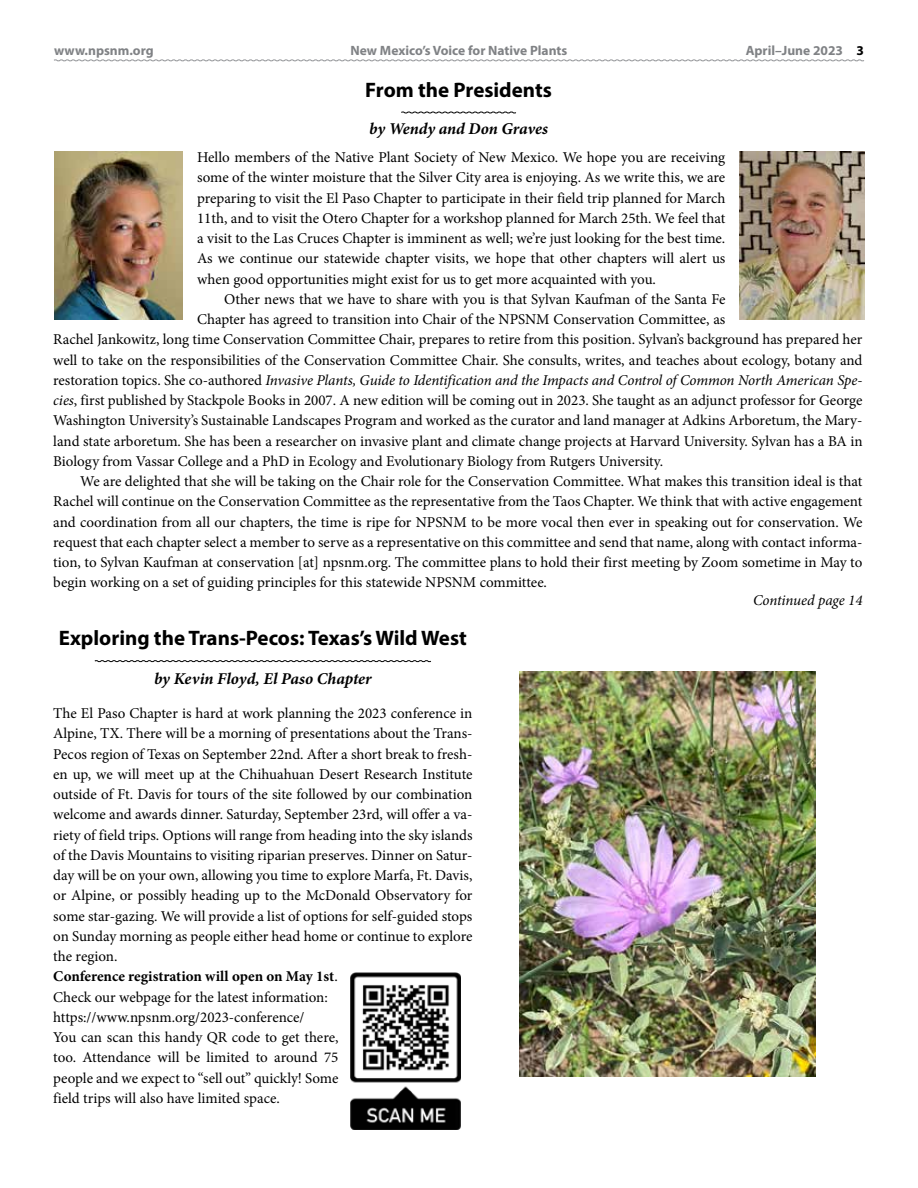
<style>
.page{position:relative;width:918px;height:1188px;background:#fff}
.page>*{position:absolute;margin:0;border:0;box-sizing:border-box;transform-origin:0 0}
.t1{font:700 21px "Myriad Pro";color:#000}
.t2{font:italic 700 16.5px "Minion Pro";letter-spacing:-.005em;color:#000}
.t3{font:15px/20.2px "Minion Pro";letter-spacing:-.005em;color:#000;text-align:justify}
.t4{font:italic 15px "Minion Pro";letter-spacing:-.01em;color:#000}
.t5{font:700 13.5px "Myriad Pro";color:#808285}
.s1{color:#000}
.s2{font-style:normal}
.s3{font-style:italic}
.s4{font-weight:700}
</style>
<div class="page">
<img style="left:740px;top:151px;width:124px;height:169px">
<svg style="left:401px;top:111px;width:115px;height:3px"></svg>
<img style="left:54px;top:151px;width:128px;height:169px">
<svg style="left:94px;top:660px;width:337px;height:2px"></svg>
<img style="left:351px;top:972px;width:109px;height:158px">
<img style="left:520px;top:671px;width:295px;height:405px">
<svg style="left:54px;top:59px;width:810px;height:3px"></svg>
<p class="t5" style="left:54px;top:42px;width:101px">www.npsnm.org</p>
<p class="t5" style="left:351px;top:42px;width:218px">New Mexico’s Voice for Native Plants</p>
<p class="t5" style="left:746px;top:42px;width:120px">April–June 2023 <span class="s1">3</span></p>
<h1 class="t1" style="left:365px;top:76px;width:188px">From the Presidents</h1>
<p class="t2" style="left:369px;top:117px;width:180px">by Wendy and Don Graves</p>
<p class="t3" style="left:197px;top:147px;width:530px">Hello members of the Native Plant Society of New Mexico. We hope you are receiving some of the winter moisture that the Silver City area is enjoying. As we write this, we are preparing to visit the El Paso Chapter to participate in their field trip planned for March 11th, and to visit the Otero Chapter for a workshop planned for March 25th. We feel that a visit to the Las Cruces Chapter is imminent as well; we’re just looking for the best time.<br>As we continue our statewide chapter visits, we hope that other chapters will alert us when good opportunities might exist for us to get more acquainted with you.</p>
<p class="t3" style="left:224px;top:289px;width:503px">Other news that we have to share with you is that Sylvan Kaufman of the Santa Fe</p>
<p class="t3" style="left:197px;top:309px;width:530px">Chapter has agreed to transition into Chair of the NPSNM Conservation Committee, as</p>
<p class="t3" style="left:53px;top:330px;width:811px">Rachel Jankowitz, long time Conservation Committee Chair, prepares to retire from this position. Sylvan’s background has prepared her</p>
<p class="t3" style="left:53px;top:350px;width:811px">well to take on the responsibilities of the Conservation Committee Chair. She consults, writes, and teaches about ecology, botany and</p>
<p class="t4" style="left:53px;top:370px;width:811px"><span class="s2">restoration topics. She co-authored</span> Invasive Plants, Guide to Identification and the Impacts and Control of Common North American Spe-</p>
<p class="t3" style="left:53px;top:390px;width:811px"><span class="s3">cies</span>, first published by Stackpole Books in 2007. A new edition will be coming out in 2023. She taught as an adjunct professor for George</p>
<p class="t3" style="left:53px;top:411px;width:811px">Washington University’s Sustainable Landscapes Program and worked as the curator and land manager at Adkins Arboretum, the Mary-</p>
<p class="t3" style="left:53px;top:431px;width:811px">land state arboretum. She has been a researcher on invasive plant and climate change projects at Harvard University. Sylvan has a BA in</p>
<p class="t3" style="left:53px;top:451px;width:611px">Biology from Vassar College and a PhD in Ecology and Evolutionary Biology from Rutgers University.</p>
<p class="t3" style="left:80px;top:471px;width:784px">We are delighted that she will be taking on the Chair role for the Conservation Committee. What makes this transition ideal is that</p>
<p class="t3" style="left:53px;top:492px;width:811px">Rachel will continue on the Conservation Committee as the representative from the Taos Chapter. We think that with active engagement</p>
<p class="t3" style="left:53px;top:512px;width:811px">and coordination from all our chapters, the time is ripe for NPSNM to be more vocal then ever in speaking out for conservation. We</p>
<p class="t3" style="left:53px;top:532px;width:811px">request that each chapter select a member to serve as a representative on this committee and send that name, along with contact informa-</p>
<p class="t3" style="left:53px;top:552px;width:811px">tion, to Sylvan Kaufman at conservation [at] npsnm.org. The committee plans to hold their first meeting by Zoom sometime in May to</p>
<p class="t3" style="left:53px;top:573px;width:495px">begin working on a set of guiding principles for this statewide NPSNM committee.</p>
<h1 class="t1" style="left:59px;top:625px;width:410px">Exploring the Trans-Pecos: Texas’s Wild West</h1>
<p class="t2" style="left:154px;top:667px;width:219px">by Kevin Floyd, El Paso Chapter</p>
<p class="t3" style="left:53px;top:703px;width:421px;text-align:left">The El Paso Chapter is hard at work planning the 2023 conference in Alpine, TX. There will be a morning of presentations about the Trans-Pecos region of Texas on September 22nd. After a short break to fresh&shy;en up, we will meet up at the Chihuahuan Desert Research Institute outside of Ft. Davis for tours of the site followed by our combination welcome and awards dinner. Saturday, September 23rd, will offer a va&shy;riety of field trips. Options will range from heading into the sky islands of the Davis Mountains to visiting riparian preserves. Dinner on Satur&shy;day will be on your own, allowing you time to explore Marfa, Ft. Davis, or Alpine, or possibly heading up to the McDonald Observatory for some star-gazing. We will provide a list of options for self-guided stops on Sunday morning as people either head home or continue to explore the region.<br><span class="s4">Conference registration will open on May 1st</span>.<br>Check our webpage for the latest information: https://www.npsnm.org/2023-conference/<br>You can scan this handy QR code to get there,<br>too. Attendance will be limited to around 75<br>people and we expect to “sell out” quickly! Some<br>field trips will also have limited space.</p>
<p class="t4" style="left:753px;top:590px;width:111px">Continued page 14</p>
</div>
